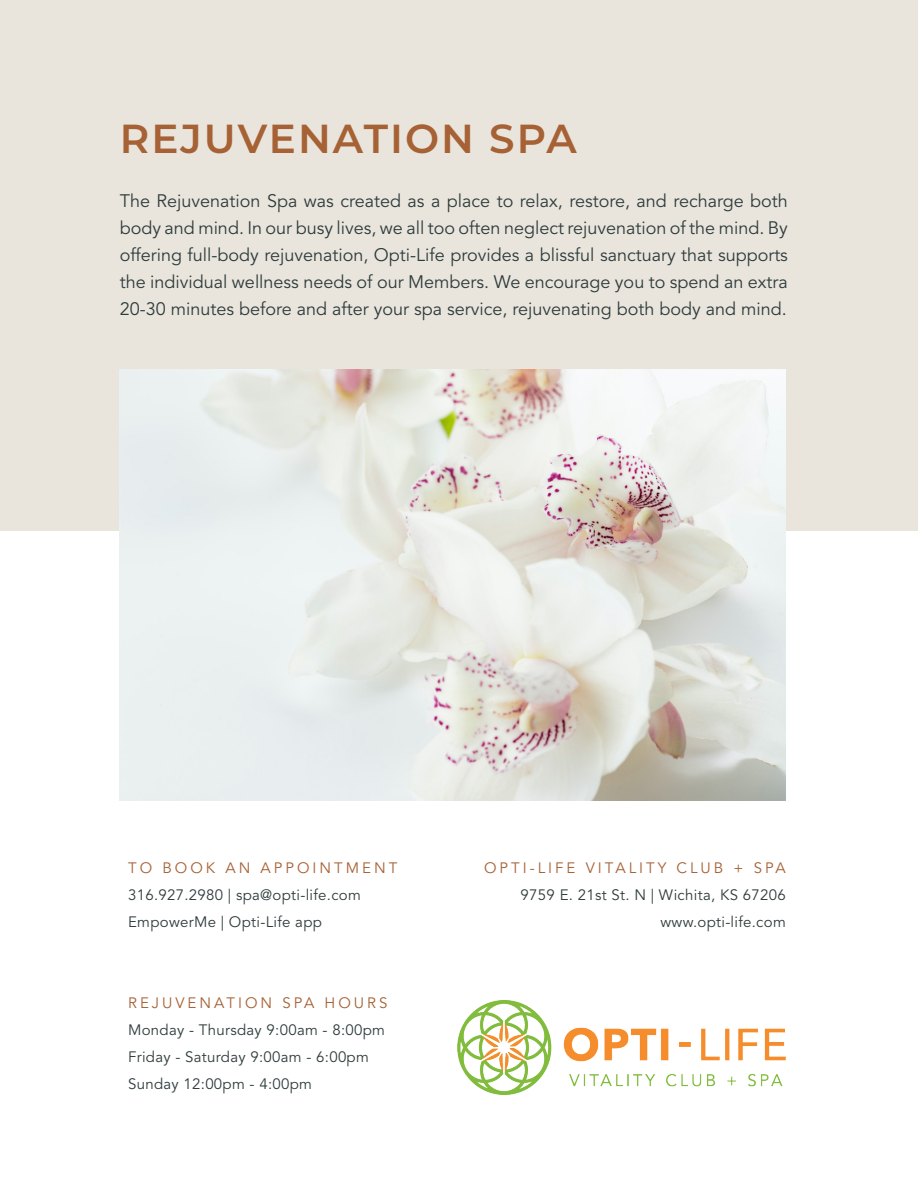
<style>
.page{position:relative;width:918px;height:1188px;background:#fff}
.page>*{position:absolute;margin:0;border:0;box-sizing:border-box;transform-origin:0 0}
.h2_left{font:600 40.5px "Montserrat";letter-spacing:.05em;color:#a66135}
.Body_Copy_left{font:18px/27px "Avenir LT Std";color:#2f3c3c;text-align:justify}
.Body_Copy_left-2{font:15px "Avenir LT Std";letter-spacing:.02em;color:#2f3c3c}
.Body_Copy_left-3{font:15px "Avenir LT Std";letter-spacing:.2em;color:#a66135}
</style>
<div class="page">
<div style="left:0;top:0;width:918px;height:531px;background:#e9e5dd"></div>
<img style="left:120px;top:369px;width:666px;height:432px">
<img style="left:458px;top:1000px;width:328px;height:94px">
<p class="h2_left" style="left:120px;top:110px;width:458px">REJUVENATION SPA</p>
<p class="Body_Copy_left" style="left:120px;top:188px;width:670px">The Rejuvenation Spa was created as a place to relax, restore, and recharge both body and mind. In our busy lives, we all too often neglect rejuvenation of the mind. By offering full-body rejuvenation, Opti-Life provides a blissful sanctuary that supports the individual wellness needs of our Members. We encourage you to spend an extra 20-30 minutes before and after your spa service, rejuvenating both body and mind.</p>
<p class="Body_Copy_left-3" style="left:128px;top:859px;width:271px">TO BOOK AN APPOINTMENT</p>
<p class="Body_Copy_left-2" style="left:128px;top:886px;width:234px">316.927.2980 | spa@opti-life.com</p>
<p class="Body_Copy_left-2" style="left:128px;top:913px;width:195px">EmpowerMe | Opti-Life app</p>
<p class="Body_Copy_left-3" style="left:128px;top:994px;width:261px">REJUVENATION SPA HOURS</p>
<p class="Body_Copy_left-2" style="left:128px;top:1021px;width:258px">Monday - Thursday 9:00am - 8:00pm</p>
<p class="Body_Copy_left-2" style="left:128px;top:1048px;width:242px">Friday - Saturday 9:00am - 6:00pm</p>
<p class="Body_Copy_left-2" style="left:128px;top:1075px;width:185px">Sunday 12:00pm - 4:00pm</p>
<p class="Body_Copy_left-3" style="left:484px;top:859px;width:303px">OPTI-LIFE VITALITY CLUB + SPA</p>
<p class="Body_Copy_left-2" style="left:521px;top:886px;width:267px">9759 E. 21st St. N | Wichita, KS 67206</p>
<p class="Body_Copy_left-2" style="left:660px;top:913px;width:127px">www.opti-life.com</p>
</div>
